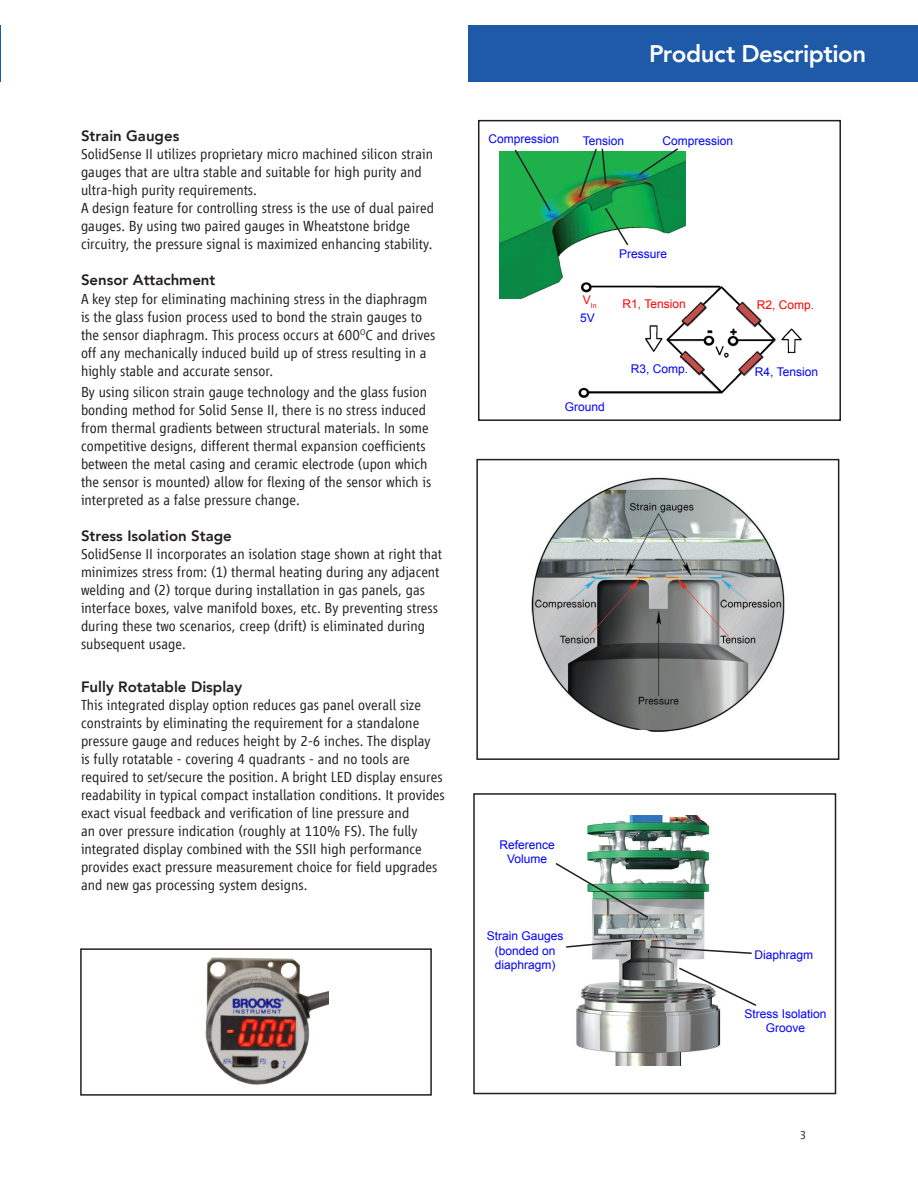
<style>
.page{position:relative;width:918px;height:1188px;background:#fff}
.page>*{position:absolute;margin:0;border:0;box-sizing:border-box;transform-origin:0 0}
.broDS-Mid-page_SH{font:800 24px "Avenir LT";letter-spacing:-.02em;color:#fff}
.t1{font:300 15px/18px "Vialog LT";color:#231f20}
.t2{font:800 15px "Avenir LT";color:#231f20}
.t3{font:12px/14.4px "Arial";color:#00f;text-align:center}
.t4{font:12px "Arial";color:#f00}
.t5{font:300 12px "Vialog LT";color:#231f20}
.t6{font:7.05px "Arial";color:#f00}
</style>
<div class="page">
<hr style="left:0;top:25px;width:1px;height:57px;background:#1f5aa9">
<div style="left:468px;top:25px;width:450px;height:57px;background:#1f5aa9"></div>
<img style="left:500px;top:152px;width:185px;height:147px">
<img style="left:576px;top:280px;width:226px;height:118px">
<svg style="left:637px;top:148px;width:43px;height:29px"></svg>
<svg style="left:604px;top:206px;width:26px;height:41px"></svg>
<img style="left:576px;top:816px;width:145px;height:249px">
<img style="left:531px;top:477px;width:254px;height:255px">
<svg style="left:578px;top:148px;width:29px;height:51px"></svg>
<svg style="left:513px;top:149px;width:39px;height:64px;background:#24ad51"></svg>
<svg style="left:677px;top:966px;width:80px;height:41px"></svg>
<svg style="left:649px;top:945px;width:103px;height:10px"></svg>
<svg style="left:566px;top:939px;width:71px;height:10px"></svg>
<svg style="left:555px;top:861px;width:95px;height:59px"></svg>
<div style="left:632px;top:730px;width:20px;height:8px;background:#fff;border-radius:50%"></div>
<img style="left:205px;top:957px;width:124px;height:128px">
<div style="left:473px;top:793px;width:363px;height:301px;border:2px solid #231f20"></div>
<div style="left:476px;top:459px;width:363px;height:301px;border:2px solid #231f20"></div>
<div style="left:478px;top:120px;width:363px;height:301px;border:2px solid #231f20"></div>
<div style="left:80px;top:948px;width:352px;height:148px;border:2px solid #231f20"></div>
<p class="t2" style="left:81px;top:127px;width:100px">Strain Gauges</p>
<p class="t1" style="left:81px;top:145px;width:354px">SolidSense II utilizes proprietary micro machined silicon strain gauges that are ultra stable and suitable for high purity and ultra-high purity requirements.</p>
<p class="t1" style="left:81px;top:199px;width:355px">A design feature for controlling stress is the use of dual paired gauges. By using two paired gauges in Wheatstone bridge circuitry, the pressure signal is maximized enhancing stability.</p>
<p class="t2" style="left:81px;top:271px;width:136px">Sensor Attachment</p>
<p class="t1" style="left:81px;top:290px;width:356px">A key step for eliminating machining stress in the diaphragm is the glass fusion process used to bond the strain gauges to the sensor diaphragm. This process occurs at 600<sup>O</sup>C and drives off any mechanically induced build up of stress resulting in a highly stable and accurate sensor.</p>
<p class="t1" style="left:81px;top:383px;width:352px">By using silicon strain gauge technology and the glass fusion bonding method for Solid Sense II, there is no stress induced from thermal gradients between structural materials. In some competitive designs, different thermal expansion coefficients between the metal casing and ceramic electrode (upon which the sensor is mounted) allow for flexing of the sensor which is interpreted as a false pressure change.</p>
<p class="t2" style="left:81px;top:526px;width:152px">Stress Isolation Stage</p>
<p class="t1" style="left:81px;top:545px;width:363px">SolidSense II incorporates an isolation stage shown at right that minimizes stress from: (1) thermal heating during any adjacent welding and (2) torque during installation in gas panels, gas interface boxes, valve manifold boxes, etc. By preventing stress during these two scenarios, creep (drift) is eliminated during subsequent usage.</p>
<p class="t2" style="left:81px;top:678px;width:163px">Fully Rotatable Display</p>
<p class="t1" style="left:81px;top:696px;width:365px">This integrated display option reduces gas panel overall size constraints by eliminating the requirement for a standalone pressure gauge and reduces height by 2-6 inches. The display<br>is fully rotatable - covering 4 quadrants - and no tools are required to set/secure the position. A bright LED display ensures readability in typical compact installation conditions. It provides exact visual feedback and verification of line pressure and<br>an over pressure indication (roughly at 110% FS). The fully integrated display combined with the SSII high performance provides exact pressure measurement choice for field upgrades and new gas processing system designs.</p>
<p class="broDS-Mid-page_SH" style="left:649px;top:39px;width:219px">Product Description</p>
<p class="t3" style="left:489px;top:132px;width:72px">Compression</p>
<p class="t3" style="left:583px;top:133px;width:43px">Tension</p>
<p class="t3" style="left:663px;top:133px;width:72px">Compression</p>
<p class="t6" style="left:583px;top:300px;width:15px"><sup>V</sup>In</p>
<p class="t3" style="left:580px;top:310px;width:16px">5V</p>
<p class="t3" style="left:619px;top:247px;width:50px">Pressure</p>
<p class="t4" style="left:623px;top:296px;width:65px">R1, Tension</p>
<p class="t4" style="left:757px;top:297px;width:59px">R2, Comp.</p>
<p class="t3" style="left:565px;top:400px;width:42px">Ground</p>
<p class="t3" style="left:631px;top:362px;width:59px">R3, Comp.</p>
<p class="t3" style="left:755px;top:365px;width:65px">R4, Tension</p>
<p class="t3" style="left:500px;top:838px;width:57px">Reference</p>
<p class="t3" style="left:507px;top:852px;width:42px">Volume</p>
<p class="t3" style="left:487px;top:929px;width:78px">Strain Gauges</p>
<p class="t3" style="left:495px;top:944px;width:62px">(bonded on</p>
<p class="t3" style="left:495px;top:958px;width:62px">diaphragm)</p>
<p class="t3" style="left:754px;top:947px;width:60px">Diaphragm</p>
<p class="t3" style="left:744px;top:1006px;width:84px">Stress Isolation<br>Groove</p>
<p class="t5" style="left:800px;top:1128px;width:8px">3</p>
</div>
